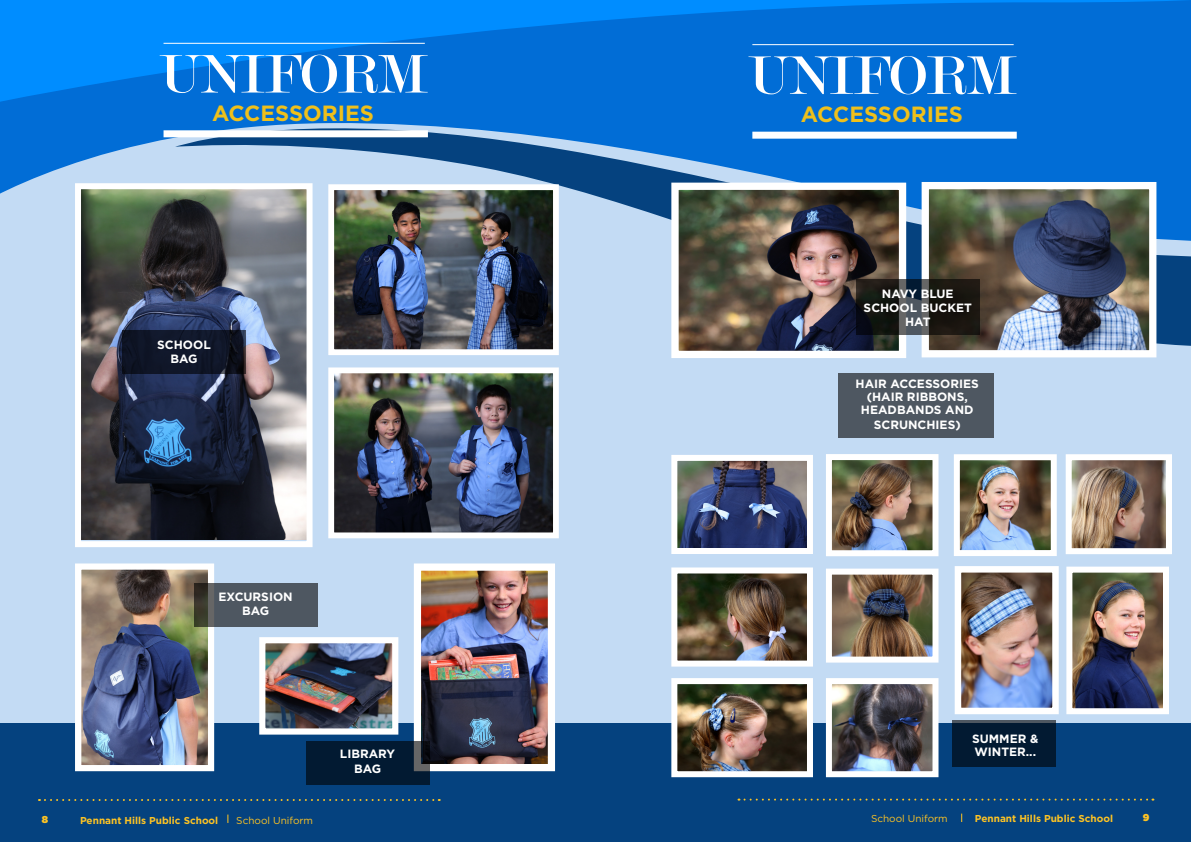
<style>
.page{position:relative;width:1191px;height:842px;background:#fff}
.page>*{position:absolute;margin:0;border:0;box-sizing:border-box;transform-origin:0 0}
.t1{font:58px "Modern";color:#fff}
.t2{font:700 22px "Gotham";color:#efc01b}
.t3{font:700 12px/14.4px "Gotham";color:#fff;text-align:center}
.t4{font:700 10px "Gotham";color:#ffc423}
.t5{font:10px "Gotham";color:#ffc423}
.t6{font:900 10px "Gotham";color:#ffc423}
</style>
<div class="page">
<div style="left:594px;top:41px;width:597px;height:745px;background:#c3dbf4"></div>
<div style="left:0;top:46px;width:595px;height:745px;background:#c3dbf4"></div>
<svg style="left:0;top:0;width:1191px;height:194px;fill:#016dd6"></svg>
<svg style="left:175px;top:120px;width:1016px;height:227px"></svg>
<div style="left:0;top:723px;width:1191px;height:119px;background:#05427f"></div>
<div style="left:163px;top:130px;width:265px;height:7px;background:#fff"></div>
<hr style="left:163px;top:43px;width:262px;height:1px;background:#fff">
<img style="left:82px;top:190px;width:223px;height:350px">
<div style="left:75px;top:183px;width:237px;height:364px;border:6px solid #fff"></div>
<img style="left:678px;top:574px;width:128px;height:86px">
<div style="left:671px;top:567px;width:142px;height:100px;border:6px solid #fff"></div>
<img style="left:678px;top:462px;width:128px;height:85px">
<div style="left:671px;top:455px;width:142px;height:99px;border:6px solid #fff"></div>
<img style="left:678px;top:685px;width:128px;height:85px">
<div style="left:671px;top:678px;width:142px;height:99px;border:6px solid #fff"></div>
<img style="left:679px;top:191px;width:219px;height:159px">
<div style="left:671px;top:183px;width:235px;height:175px;border:7px solid #fff"></div>
<img style="left:929px;top:190px;width:219px;height:159px">
<div style="left:921px;top:182px;width:235px;height:175px;border:7px solid #fff"></div>
<svg style="left:122px;top:330px;width:124px;height:43px;fill:#101628"></svg>
<svg style="left:856px;top:279px;width:123px;height:55px;fill:#181712"></svg>
<div style="left:838px;top:373px;width:155px;height:65px;background:#4e5761"></div>
<img style="left:960px;top:461px;width:89px;height:88px">
<div style="left:953px;top:454px;width:103px;height:102px;border:6px solid #fff"></div>
<img style="left:1072px;top:461px;width:93px;height:86px">
<div style="left:1065px;top:454px;width:107px;height:100px;border:6px solid #fff"></div>
<img style="left:833px;top:461px;width:98px;height:88px">
<div style="left:826px;top:454px;width:112px;height:102px;border:6px solid #fff"></div>
<img style="left:833px;top:576px;width:98px;height:80px">
<div style="left:826px;top:569px;width:112px;height:94px;border:6px solid #fff"></div>
<img style="left:833px;top:685px;width:98px;height:85px">
<div style="left:826px;top:678px;width:112px;height:99px;border:6px solid #fff"></div>
<div style="left:752px;top:132px;width:264px;height:7px;background:#fff"></div>
<hr style="left:752px;top:44px;width:261px;height:1px;background:#fff">
<img style="left:335px;top:191px;width:217px;height:157px">
<div style="left:328px;top:184px;width:231px;height:171px;border:6px solid #fff"></div>
<img style="left:335px;top:374px;width:217px;height:157px">
<div style="left:328px;top:367px;width:231px;height:171px;border:6px solid #fff"></div>
<img style="left:82px;top:570px;width:125px;height:194px">
<div style="left:75px;top:563px;width:139px;height:208px;border:6px solid #fff"></div>
<img style="left:266px;top:644px;width:125px;height:84px">
<div style="left:259px;top:637px;width:139px;height:98px;border:6px solid #fff"></div>
<svg style="left:194px;top:584px;width:123px;height:43px;fill:#4e5761"></svg>
<div style="left:952px;top:721px;width:103px;height:46px;background:#021a32"></div>
<img style="left:422px;top:571px;width:125px;height:192px">
<div style="left:414px;top:563px;width:141px;height:208px;border:7px solid #fff"></div>
<img style="left:961px;top:573px;width:90px;height:134px">
<div style="left:954px;top:566px;width:104px;height:148px;border:6px solid #fff"></div>
<img style="left:1073px;top:574px;width:89px;height:133px">
<div style="left:1066px;top:567px;width:103px;height:147px;border:6px solid #fff"></div>
<svg style="left:306px;top:742px;width:123px;height:43px;fill:#021a32"></svg>
<svg style="left:39px;top:799px;width:401px;height:2px"></svg>
<svg style="left:738px;top:798px;width:415px;height:2px"></svg>
<p class="t1" style="left:159px;top:45px;width:269px">UNIFORM</p>
<p class="t2" style="left:212px;top:98px;width:163px">ACCESSORIES</p>
<p class="t3" style="left:157px;top:337px;width:55px">SCHOOL</p>
<p class="t3" style="left:170px;top:352px;width:29px">BAG</p>
<p class="t3" style="left:218px;top:589px;width:76px">EXCURSION</p>
<p class="t3" style="left:242px;top:603px;width:29px">BAG</p>
<p class="t1" style="left:748px;top:47px;width:269px">UNIFORM</p>
<p class="t2" style="left:801px;top:99px;width:163px">ACCESSORIES</p>
<p class="t3" style="left:863px;top:286px;width:110px">NAVY BLUE<br>SCHOOL BUCKET<br>HAT</p>
<p class="t3" style="left:855px;top:378px;width:125px;line-height:13px">HAIR ACCESSORIES (HAIR RIBBONS,<br>HEADBANDS AND</p>
<p class="t3" style="left:874px;top:417px;width:88px">SCRUNCHIES)</p>
<p class="t3" style="left:972px;top:731px;width:68px">SUMMER &amp;</p>
<p class="t3" style="left:340px;top:747px;width:57px">LIBRARY</p>
<p class="t3" style="left:974px;top:744px;width:63px">WINTER...</p>
<p class="t3" style="left:354px;top:761px;width:29px">BAG</p>
<p class="t6" style="left:42px;top:812px;width:8px">8</p>
<p class="t4" style="left:80px;top:813px;width:140px">Pennant Hills Public School</p>
<p class="t5" style="left:236px;top:814px;width:78px">School Uniform</p>
<p class="t5" style="left:871px;top:812px;width:78px">School Uniform</p>
<p class="t4" style="left:974px;top:812px;width:140px">Pennant Hills Public School</p>
<p class="t6" style="left:1142px;top:810px;width:8px">9</p>
</div>
